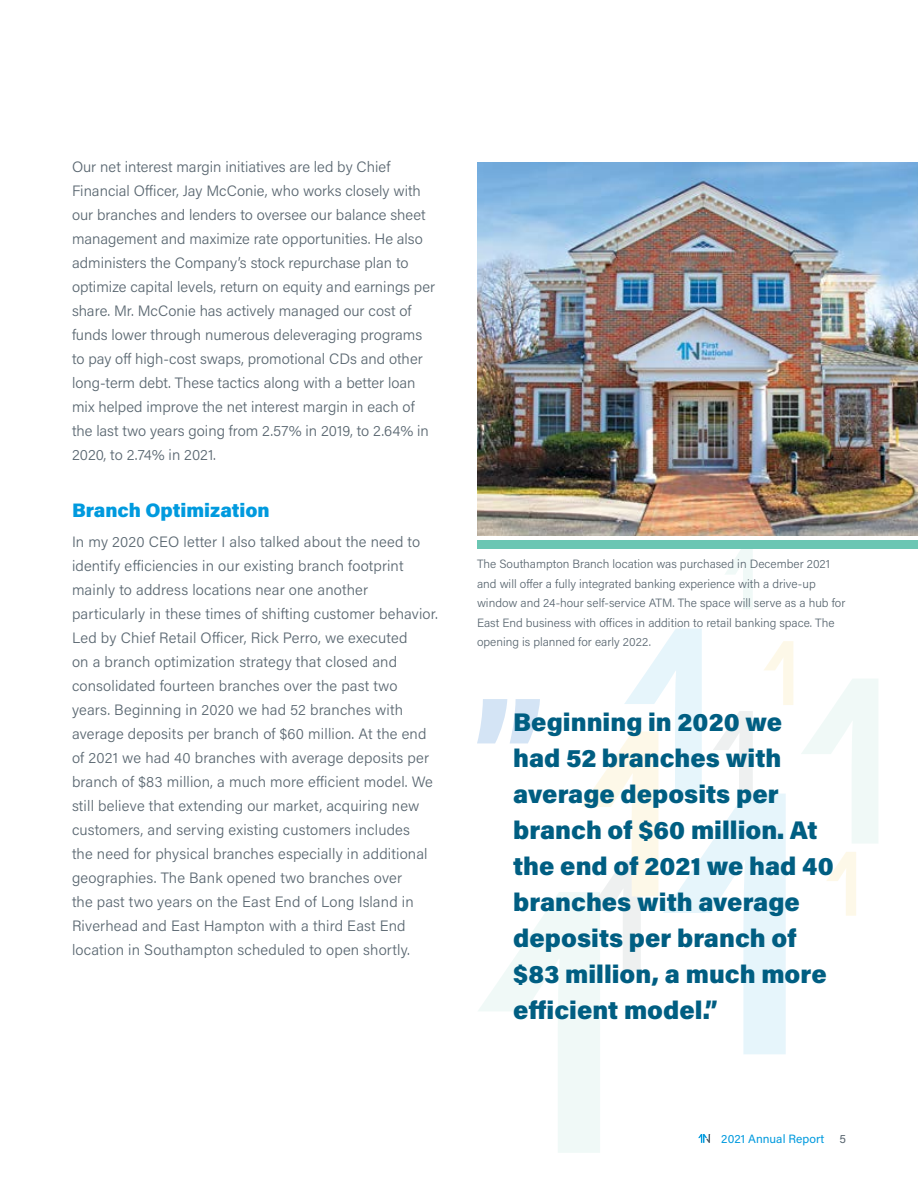
<style>
.page{position:relative;width:918px;height:1188px;background:#fff}
.page>*{position:absolute;margin:0;border:0;box-sizing:border-box;transform-origin:0 0}
.t1{font:900 25.5px/36px "Acumin Pro";color:#005e82}
.t2{font:900 19.5px "Acumin Pro";color:#009ade}
.t3{font:300 15px/24px "Acumin Pro";letter-spacing:.005em;color:#596670}
.t4{font:300 12px/19.5px "Acumin Pro";color:#596670}
.t5{font:12px "Acumin Pro";color:#009ade}
.t6{font:12px "Acumin Pro";color:#596670}
</style>
<div class="page">
<svg style="left:801px;top:679px;width:77px;height:164px"></svg>
<svg style="left:827px;top:852px;width:29px;height:64px"></svg>
<svg style="left:477px;top:628px;width:316px;height:525px"></svg>
<svg style="left:725px;top:549px;width:28px;height:60px"></svg>
<img style="left:477px;top:162px;width:441px;height:374px">
<div style="left:477px;top:540px;width:441px;height:9px;background:#6bc6b3"></div>
<p class="t3" style="left:72px;top:155px;width:365px">Our net interest margin initiatives are led by Chief Financial Officer, Jay McConie, who works closely with our branches and lenders to oversee our balance sheet management and maximize rate opportunities. He also administers the Company’s stock repurchase plan to optimize capital levels, return on equity and earnings per share. Mr. McConie has actively managed our cost of funds lower through numerous deleveraging programs to pay off high-cost swaps, promotional CDs and other long-term debt. These tactics along with a better loan mix helped improve the net interest margin in each of the last two years going from 2.57% in 2019, to 2.64% in 2020, to 2.74% in 2021.</p>
<h2 class="t2" style="left:72px;top:497px;width:199px">Branch Optimization</h2>
<p class="t3" style="left:72px;top:530px;width:367px">In my 2020 CEO letter I also talked about the need to identify efficiencies in our existing branch footprint mainly to address locations near one another particularly in these times of shifting customer behavior.<br>Led by Chief Retail Officer, Rick Perro, we executed<br>on a branch optimization strategy that closed and consolidated fourteen branches over the past two years. Beginning in 2020 we had 52 branches with average deposits per branch of $60 million. At the end of 2021 we had 40 branches with average deposits per branch of $83 million, a much more efficient model. We still believe that extending our market, acquiring new customers, and serving existing customers includes<br>the need for physical branches especially in additional geographies. The Bank opened two branches over<br>the past two years on the East End of Long Island in Riverhead and East Hampton with a third East End location in Southampton scheduled to open shortly.</p>
<p class="t4" style="left:477px;top:554px;width:370px">The Southampton Branch location was purchased in December 2021 and will offer a fully integrated banking experience with a drive-up window and 24-hour self-service ATM. The space will serve as a hub for East End business with offices in addition to retail banking space. The opening is planned for early 2022.</p>
<h1 class="t1" style="left:513px;top:702px;width:322px">Beginning in 2020 we had 52 branches with average deposits per branch of $60 million. At the end of 2021 we had 40 branches with average deposits per branch of $83 million, a much more efficient model.”</h1>
<p class="t5" style="left:721px;top:1130px;width:105px">2021 Annual Report</p>
<p class="t6" style="left:839px;top:1130px;width:8px">5</p>
</div>
